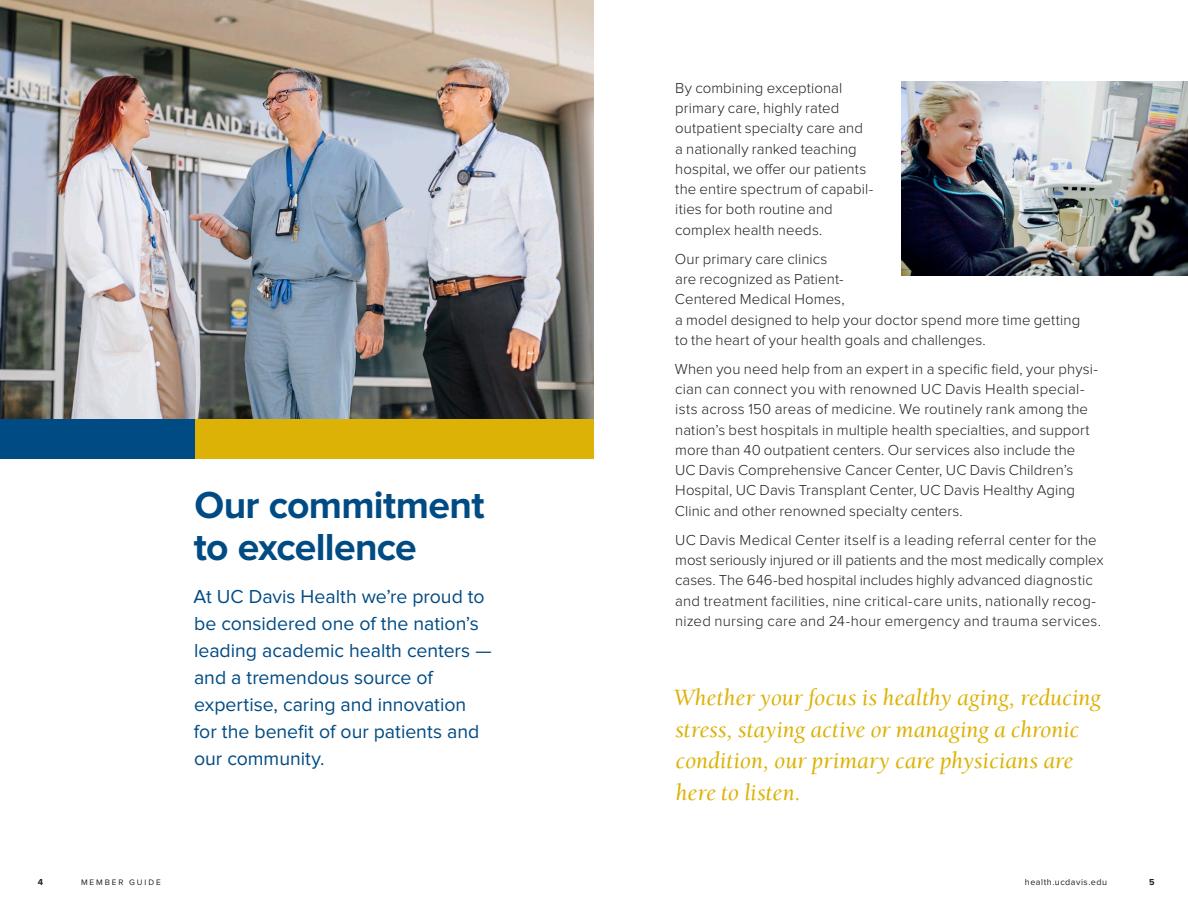
<style>
.page{position:relative;width:1188px;height:918px;background:#fff}
.page>*{position:absolute;margin:0;border:0;box-sizing:border-box;transform-origin:0 0}
.Chapter_Head_26_28_B{font:700 39px/42px "Proxima Nova";letter-spacing:-.02em;color:#004b84}
.Pull_Quote_Italics_G{font:italic 24px/31.5px "Berkeley Std";letter-spacing:-.005em;color:#ddb207}
.Intro_Text_Blue_Regu{font:19.5px/27px "Proxima Nova";color:#004b84}
.Body_Text_Light_Blac{font:300 15px/20.2px "Proxima Nova";letter-spacing:.005em;color:#231f20}
.t1{font:9px "Proxima Nova";letter-spacing:.055em;color:#231f20}
.t2{font:700 9px "Proxima Nova";color:#231f20}
.t3{font:8.25px "Proxima Nova";letter-spacing:.235em;color:#231f20}
</style>
<div class="page">
<div style="left:194px;top:418px;width:400px;height:41px;background:#ddb207"></div>
<div style="left:0;top:418px;width:194px;height:41px;background:#004b84"></div>
<img style="left:0;top:0;width:594px;height:418px">
<img style="left:901px;top:81px;width:287px;height:195px">
<p class="Chapter_Head_26_28_B" style="left:194px;top:485px;width:292px">Our commitment to excellence</p>
<p class="Intro_Text_Blue_Regu" style="left:194px;top:583px;width:300px">At UC Davis Health we’re proud to be considered one of the nation’s leading academic health centers — and a tremendous source of expertise, caring and innovation for the benefit of our patients and our community.</p>
<p class="Body_Text_Light_Blac" style="left:675px;top:78px;width:200px">By combining exceptional primary care, highly rated outpatient specialty care and a nationally ranked teaching hospital, we offer our patients the entire spectrum of capabil&shy;ities for both routine and complex health needs.</p>
<p class="Body_Text_Light_Blac" style="left:675px;top:249px;width:407px">Our primary care clinics<br>are recognized as Patient-<br>Centered Medical Homes,<br>a model designed to help your doctor spend more time getting to the heart of your health goals and challenges.</p>
<p class="Body_Text_Light_Blac" style="left:675px;top:359px;width:425px">When you need help from an expert in a specific field, your physi&shy;cian can connect you with renowned UC Davis Health special&shy;ists across 150 areas of medicine. We routinely rank among the nation’s best hospitals in multiple health specialties, and support more than 40 outpatient centers. Our services also include the UC Davis Comprehensive Cancer Center, UC Davis Children’s Hospital, UC Davis Transplant Center, UC Davis Healthy Aging Clinic and other renowned specialty centers.</p>
<p class="Body_Text_Light_Blac" style="left:675px;top:530px;width:430px">UC Davis Medical Center itself is a leading referral center for the most seriously injured or ill patients and the most medically complex cases. The 646-bed hospital includes highly advanced diagnostic and treatment facilities, nine critical-care units, nationally recog&shy;nized nursing care and 24-hour emergency and trauma services.</p>
<p class="Pull_Quote_Italics_G" style="left:673px;top:683px;width:429px">Whether your focus is healthy aging, reducing stress, staying active or managing a chronic condition, our primary care physicians are here to listen.</p>
<p class="t2" style="left:38px;top:877px;width:7px">4</p>
<p class="t3" style="left:81px;top:878px;width:81px">MEMBER GUIDE</p>
<p class="t1" style="left:1025px;top:877px;width:84px">health.ucdavis.edu</p>
<p class="t2" style="left:1149px;top:877px;width:7px">5</p>
</div>
